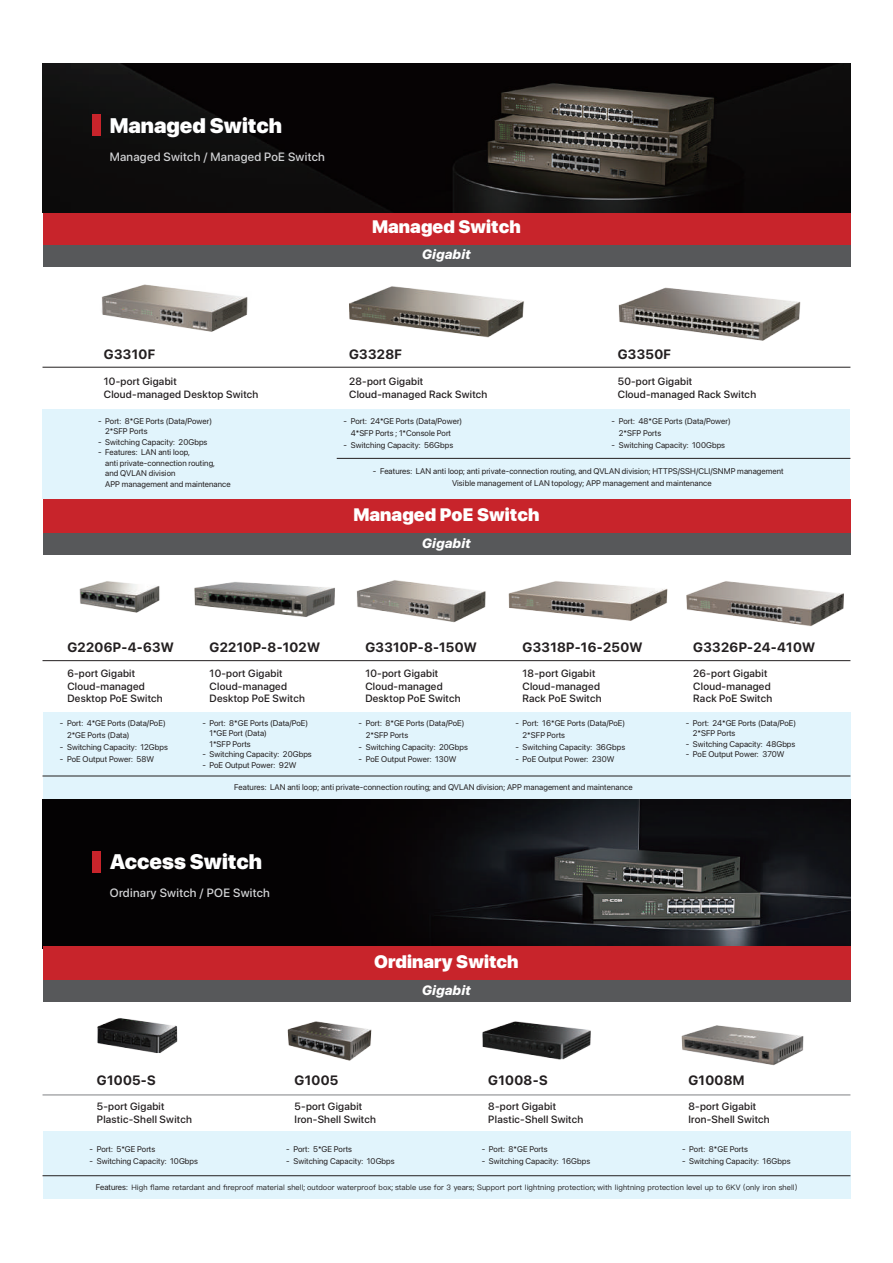
<style>
.page{position:relative;width:893px;height:1263px;background:#fff}
.page>*{position:absolute;margin:0;border:0;box-sizing:border-box;transform-origin:0 0}
.t1{font:900 21px "SF Pro Display";color:#fff}
.t2{font:900 18px "SF Pro Display";letter-spacing:.005em;color:#fff}
.t3{font:700 13.5px "SF Pro Display";letter-spacing:.025em;color:#231f20}
.t4{font:italic 800 13.5px "SF Pro Display";letter-spacing:.025em;color:#fff}
.t5{font:500 12px "SF Pro Display";letter-spacing:.025em;color:#d1d2d4}
.t6{font:500 10.5px/12.6px "SF Pro Display";letter-spacing:.025em;color:#231f20}
.t7{font:8.25px/10.5px "SF Pro Display";letter-spacing:.01em;color:#231f20}
.t8{font:7.5px "Ping Fang SC";letter-spacing:.01em;color:#231f20}
.s1{font-family:"SF Pro Display";font-size:8.25px}
</style>
<div class="page">
<img style="left:174px;top:554px;width:181px;height:108px">
<div style="left:43px;top:1131px;width:807px;height:68px;background:#e1f4fc"></div>
<img style="left:653px;top:537px;width:198px;height:125px">
<img style="left:79px;top:561px;width:102px;height:68px">
<img style="left:513px;top:554px;width:188px;height:106px">
<img style="left:73px;top:266px;width:204px;height:66px">
<img style="left:324px;top:266px;width:227px;height:101px">
<img style="left:593px;top:266px;width:234px;height:101px">
<div style="left:43px;top:211px;width:807px;height:34px;background:#c8242b"></div>
<div style="left:43px;top:409px;width:807px;height:90px;background:#e1f4fc"></div>
<hr style="left:43px;top:367px;width:807px;height:1px;background:#231f20">
<hr style="left:337px;top:458px;width:513px;height:1px;background:#231f20">
<div style="left:43px;top:713px;width:807px;height:86px;background:#e1f4fc"></div>
<hr style="left:43px;top:660px;width:807px;height:1px;background:#231f20">
<hr style="left:43px;top:776px;width:807px;height:1px;background:#231f20">
<hr style="left:43px;top:1175px;width:807px;height:1px;background:#231f20">
<img style="left:43px;top:64px;width:807px;height:149px">
<div style="left:92px;top:115px;width:8px;height:21px;background:#c8242b"></div>
<img style="left:43px;top:799px;width:807px;height:147px">
<div style="left:92px;top:851px;width:8px;height:21px;background:#c8242b"></div>
<div style="left:43px;top:245px;width:807px;height:21px;background:#57585a"></div>
<div style="left:43px;top:499px;width:807px;height:34px;background:#c8242b"></div>
<div style="left:43px;top:533px;width:807px;height:21px;background:#57585a"></div>
<img style="left:204px;top:1001px;width:213px;height:94px">
<img style="left:90px;top:1001px;width:98px;height:52px">
<img style="left:417px;top:1001px;width:210px;height:94px">
<img style="left:627px;top:976px;width:224px;height:120px">
<div style="left:43px;top:946px;width:807px;height:34px;background:#c8242b"></div>
<hr style="left:43px;top:1095px;width:807px;height:1px;background:#808285">
<div style="left:43px;top:980px;width:807px;height:21px;background:#57585a"></div>
<img style="left:331px;top:554px;width:182px;height:93px">
<h1 class="t1" style="left:110px;top:113px;width:174px">Managed Switch</h1>
<h3 class="t5" style="left:110px;top:149px;width:217px">Managed Switch / Managed PoE Switch</h3>
<h2 class="t2" style="left:372px;top:216px;width:150px">Managed Switch</h2>
<h3 class="t4" style="left:422px;top:245px;width:50px">Gigabit</h3>
<h3 class="t3" style="left:104px;top:346px;width:53px">G3310F</h3>
<h3 class="t3" style="left:349px;top:346px;width:54px">G3328F</h3>
<h3 class="t3" style="left:618px;top:346px;width:55px">G3350F</h3>
<p class="t6" style="left:104px;top:376px;width:156px">10-port Gigabit<br>Cloud-managed Desktop Switch</p>
<p class="t6" style="left:349px;top:376px;width:140px">28-port Gigabit<br>Cloud-managed Rack Switch</p>
<p class="t6" style="left:618px;top:376px;width:140px">50-port Gigabit<br>Cloud-managed Rack Switch</p>
<p class="t7" style="left:105px;top:416px;width:109px;text-indent:-7px">- Port: 8*GE Ports (Data/Power)<br>2*SFP Ports</p>
<p class="t7" style="left:98px;top:437px;width:111px">- Switching Capacity: 20Gbps</p>
<p class="t7" style="left:105px;top:447px;width:127px;text-indent:-7px">- Features: LAN anti loop,<br>anti private-connection routing,<br>and QVLAN division<br>APP management and maintenance</p>
<p class="t7" style="left:344px;top:415px;width:120px;line-height:12px;text-align:center">- Port: 24*GE Ports (Data/Power)<br>4*SFP Ports ; 1*Console Port</p>
<p class="t7" style="left:344px;top:440px;width:111px">- Switching Capacity: 56Gbps</p>
<p class="t7" style="left:452px;top:465px;width:333px;line-height:12px;text-indent:-79px">- Features: LAN anti loop; anti private-connection routing, and QVLAN division; HTTPS/SSH/CLI/SNMP management<br>Visible management of LAN topology; APP management and maintenance</p>
<p class="t7" style="left:619px;top:415px;width:114px;line-height:12px;text-indent:-7px">- Port: 48*GE Ports (Data/Power)<br>2*SFP Ports</p>
<p class="t7" style="left:612px;top:440px;width:115px">- Switching Capacity: 100Gbps</p>
<h2 class="t2" style="left:353px;top:504px;width:187px">Managed PoE Switch</h2>
<h3 class="t4" style="left:422px;top:533px;width:50px">Gigabit</h3>
<h3 class="t3" style="left:67px;top:639px;width:108px">G2206P-4-63W</h3>
<h3 class="t3" style="left:210px;top:639px;width:112px">G2210P-8-102W</h3>
<h3 class="t3" style="left:365px;top:639px;width:113px">G3310P-8-150W</h3>
<h3 class="t3" style="left:523px;top:639px;width:121px">G3318P-16-250W</h3>
<h3 class="t3" style="left:693px;top:639px;width:123px">G3326P-24-410W</h3>
<p class="t6" style="left:67px;top:667px;width:97px">6-port Gigabit<br>Cloud-managed<br>Desktop PoE Switch</p>
<p class="t6" style="left:210px;top:667px;width:97px">10-port Gigabit<br>Cloud-managed<br>Desktop PoE Switch</p>
<p class="t6" style="left:365px;top:667px;width:97px">10-port Gigabit<br>Cloud-managed<br>Desktop PoE Switch</p>
<p class="t6" style="left:523px;top:667px;width:81px">18-port Gigabit<br>Cloud-managed<br>Rack PoE Switch</p>
<p class="t6" style="left:693px;top:667px;width:81px">26-port Gigabit<br>Cloud-managed<br>Rack PoE Switch</p>
<p class="t7" style="left:67px;top:717px;width:100px;line-height:12px;text-indent:-7px">- Port: 4*GE Ports (Data/PoE)<br>2*GE Ports (Data)</p>
<p class="t7" style="left:60px;top:741px;width:110px">- Switching Capacity: 12Gbps</p>
<p class="t7" style="left:60px;top:753px;width:96px">- PoE Output Power: 58W</p>
<p class="t7" style="left:209px;top:717px;width:100px;text-indent:-7px">- Port: 8*GE Ports (Data/PoE)<br>1*GE Port (Data)<br>1*SFP Ports</p>
<p class="t7" style="left:202px;top:749px;width:111px">- Switching Capacity: 20Gbps</p>
<p class="t7" style="left:202px;top:759px;width:96px">- PoE Output Power: 92W</p>
<p class="t7" style="left:366px;top:717px;width:100px;line-height:12px;text-indent:-7px">- Port: 8*GE Ports (Data/PoE)<br>2*SFP Ports</p>
<p class="t7" style="left:359px;top:741px;width:111px">- Switching Capacity: 20Gbps</p>
<p class="t7" style="left:359px;top:753px;width:100px">- PoE Output Power: 130W</p>
<p class="t7" style="left:522px;top:717px;width:104px;line-height:12px;text-indent:-7px">- Port: 16*GE Ports (Data/PoE)<br>2*SFP Ports</p>
<p class="t7" style="left:515px;top:741px;width:111px">- Switching Capacity: 36Gbps</p>
<p class="t7" style="left:515px;top:753px;width:101px">- PoE Output Power: 230W</p>
<p class="t7" style="left:693px;top:717px;width:105px;text-indent:-7px">- Port: 24*GE Ports (Data/PoE)<br>2*SFP Ports</p>
<p class="t7" style="left:686px;top:738px;width:111px">- Switching Capacity: 48Gbps</p>
<p class="t7" style="left:686px;top:749px;width:100px">- PoE Output Power: 370W</p>
<p class="t7" style="left:234px;top:782px;width:400px">Features: LAN anti loop; anti private-connection routing; and QVLAN division; APP management and maintenance</p>
<h1 class="t1" style="left:110px;top:849px;width:154px">Access Switch</h1>
<h3 class="t5" style="left:110px;top:886px;width:162px">Ordinary Switch / POE Switch</h3>
<h2 class="t2" style="left:374px;top:951px;width:146px">Ordinary Switch</h2>
<h3 class="t4" style="left:422px;top:980px;width:50px">Gigabit</h3>
<h3 class="t3" style="left:97px;top:1072px;width:60px">G1005-S</h3>
<p class="t6" style="left:97px;top:1100px;width:97px">5-port Gigabit<br>Plastic-Shell Switch</p>
<h3 class="t3" style="left:295px;top:1072px;width:45px">G1005</h3>
<p class="t6" style="left:295px;top:1100px;width:83px">5-port Gigabit<br>Iron-Shell Switch</p>
<h3 class="t3" style="left:488px;top:1072px;width:61px">G1008-S</h3>
<p class="t6" style="left:488px;top:1100px;width:97px">8-port Gigabit<br>Plastic-Shell Switch</p>
<h3 class="t3" style="left:688px;top:1072px;width:58px">G1008M</h3>
<p class="t6" style="left:688px;top:1100px;width:83px">8-port Gigabit<br>Iron-Shell Switch</p>
<p class="t7" style="left:90px;top:1143px;width:67px">- Port: 5*GE Ports</p>
<p class="t7" style="left:90px;top:1155px;width:110px">- Switching Capacity: 10Gbps</p>
<p class="t7" style="left:286px;top:1143px;width:67px">- Port: 5*GE Ports</p>
<p class="t7" style="left:286px;top:1155px;width:110px">- Switching Capacity: 10Gbps</p>
<p class="t8" style="left:96px;top:1182px;width:703px"><span class="s1">Features:</span> High flame retardant and fireproof material shell<span class="s1">;</span> outdoor waterproof box<span class="s1">;</span> stable use for 3 years; Support port lightning protection<span class="s1">;</span> with lightning protection level up to 6KV (only iron shell)</p>
<p class="t7" style="left:482px;top:1143px;width:67px">- Port: 8*GE Ports</p>
<p class="t7" style="left:482px;top:1155px;width:110px">- Switching Capacity: 16Gbps</p>
<p class="t7" style="left:682px;top:1143px;width:67px">- Port: 8*GE Ports</p>
<p class="t7" style="left:682px;top:1155px;width:110px">- Switching Capacity: 16Gbps</p>
</div>
